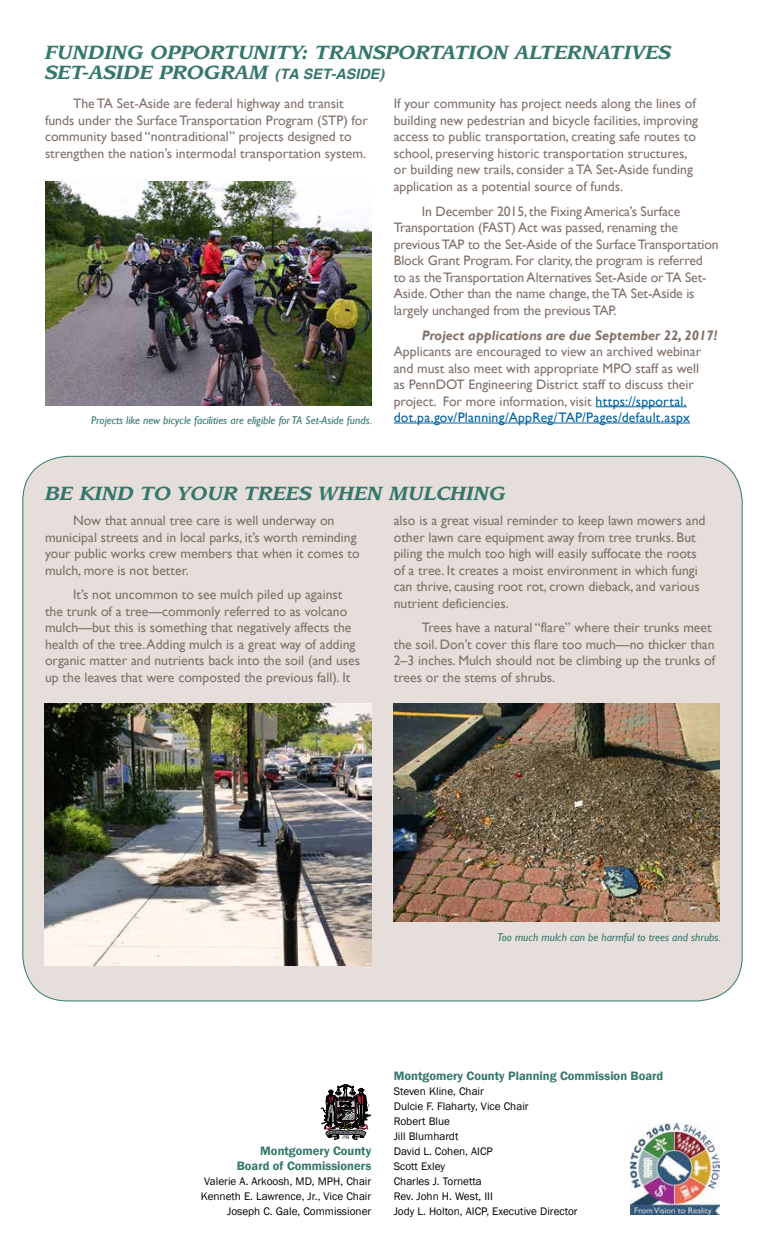
<style>
.page{position:relative;width:765px;height:1260px;background:#fff}
.page>*{position:absolute;margin:0;border:0;box-sizing:border-box;transform-origin:0 0}
.t1{font:italic 700 18.75px/20px "Leawood";color:#35776b}
.t2{font:13.75px/16.5px "Gill Sans";color:#80726a}
.t3{font:italic 700 13.75px "Gill Sans";color:#80726a}
.t4{font:600 12.5px/15px "Franklin Gothic";color:#35776b;text-align:right}
.t5{font:11.25px/15px "Franklin Gothic";color:#000;text-align:right}
.t6{font:italic 11.25px "Gill Sans";color:#35776b}
.s1{font-family:"Helvetica";font-size:14.38px}
.s2{color:#0062a2}
</style>
<div class="page">
<div style="left:23px;top:456px;width:719px;height:545px;background:#e5deda;border-radius:45px"></div>
<svg style="left:321px;top:1084px;width:50px;height:56px"></svg>
<img style="left:630px;top:1123px;width:90px;height:92px">
<img style="left:394px;top:704px;width:326px;height:217px">
<img style="left:45px;top:182px;width:326px;height:223px">
<hr style="left:596px;top:407px;width:91px;height:1px;background:#0062a2">
<hr style="left:394px;top:423px;width:296px;height:1px;background:#0062a2">
<img style="left:45px;top:704px;width:326px;height:262px">
<h1 class="t1" style="left:45px;top:43px;width:628px">FUNDING OPPORTUNITY: TRANSPORTATION ALTERNATIVES<br>SET-ASIDE PROGRAM <span class="s1">(TA SET-ASIDE)</span></h1>
<p class="t2" style="left:45px;top:95px;width:324px;text-indent:28px">The TA Set-Aside are federal highway and transit funds under the Surface Transportation Program (STP) for community based “nontraditional” projects designed to strengthen the nation’s intermodal transportation system.</p>
<p class="t2" style="left:394px;top:95px;width:306px">If your community has project needs along the lines of building new pedestrian and bicycle facilities, improving access to public transportation, creating safe routes to school, preserving historic transportation structures, or building new trails, consider a TA Set-Aside funding application as a potential source of funds.</p>
<p class="t2" style="left:394px;top:203px;width:327px;text-indent:28px">In December 2015, the Fixing America’s Surface Transportation (FAST) Act was passed, renaming the previous TAP to the Set-Aside of the Surface Transportation Block Grant Program. For clarity, the program is referred<br>to as the Transportation Alternatives Set-Aside or TA Set-Aside. Other than the name change, the TA Set-Aside is largely unchanged from the previous TAP.</p>
<p class="t3" style="left:422px;top:327px;width:297px">Project applications are due September 22, 2017!</p>
<p class="t2" style="left:394px;top:343px;width:309px">Applicants are encouraged to view an archived webinar and must also meet with appropriate MPO staff as well as PennDOT Engineering District staff to discuss their project. For more information, visit <span class="s2">https://spportal. dot.pa.gov/Planning/AppReg/TAP/Pages/default.aspx</span></p>
<p class="t6" style="left:91px;top:413px;width:283px">Projects like new bicycle facilities are eligible for TA Set-Aside funds.</p>
<h1 class="t1" style="left:45px;top:483px;width:462px">BE KIND TO YOUR TREES WHEN MULCHING</h1>
<p class="t2" style="left:45px;top:512px;width:316px;text-indent:28px">Now that annual tree care is well underway on municipal streets and in local parks, it’s worth reminding your public works crew members that when it comes to mulch, more is not better.</p>
<p class="t2" style="left:45px;top:587px;width:317px;text-indent:28px">It’s not uncommon to see mulch piled up against the trunk of a tree—commonly referred to as volcano mulch—but this is something that negatively affects the health of the tree. Adding mulch is a great way of adding organic matter and nutrients back into the soil (and uses up the leaves that were composted the previous fall). It</p>
<p class="t2" style="left:394px;top:512px;width:313px">also is a great visual reminder to keep lawn mowers and other lawn care equipment away from tree trunks. But piling the mulch too high will easily suffocate the roots of a tree. It creates a moist environment in which fungi can thrive, causing root rot, crown dieback, and various nutrient deficiencies.</p>
<p class="t2" style="left:394px;top:620px;width:323px;text-indent:28px">Trees have a natural “flare” where their trunks meet the soil. Don’t cover this flare too much—no thicker than 2–3 inches. Mulch should not be climbing up the trunks of trees or the stems of shrubs.</p>
<p class="t6" style="left:497px;top:930px;width:225px">Too much mulch can be harmful to trees and shrubs.</p>
<p class="t4" style="left:237px;top:1143px;width:136px">Montgomery County<br>Board of Commissioners</p>
<p class="t5" style="left:201px;top:1174px;width:172px">Valerie A. Arkoosh, MD, MPH, Chair<br>Kenneth E. Lawrence, Jr., Vice Chair<br>Joseph C. Gale, Commissioner</p>
<p class="t4" style="left:394px;top:1068px;width:271px">Montgomery County Planning Commission Board</p>
<p class="t5" style="left:394px;top:1084px;width:185px;text-align:left">Steven Kline, Chair<br>Dulcie F. Flaharty, Vice Chair<br>Robert Blue<br>Jill Blumhardt<br>David L. Cohen, AICP<br>Scott Exley<br>Charles J. Tornetta<br>Rev. John H. West, III<br>Jody L. Holton, AICP, Executive Director</p>
</div>
